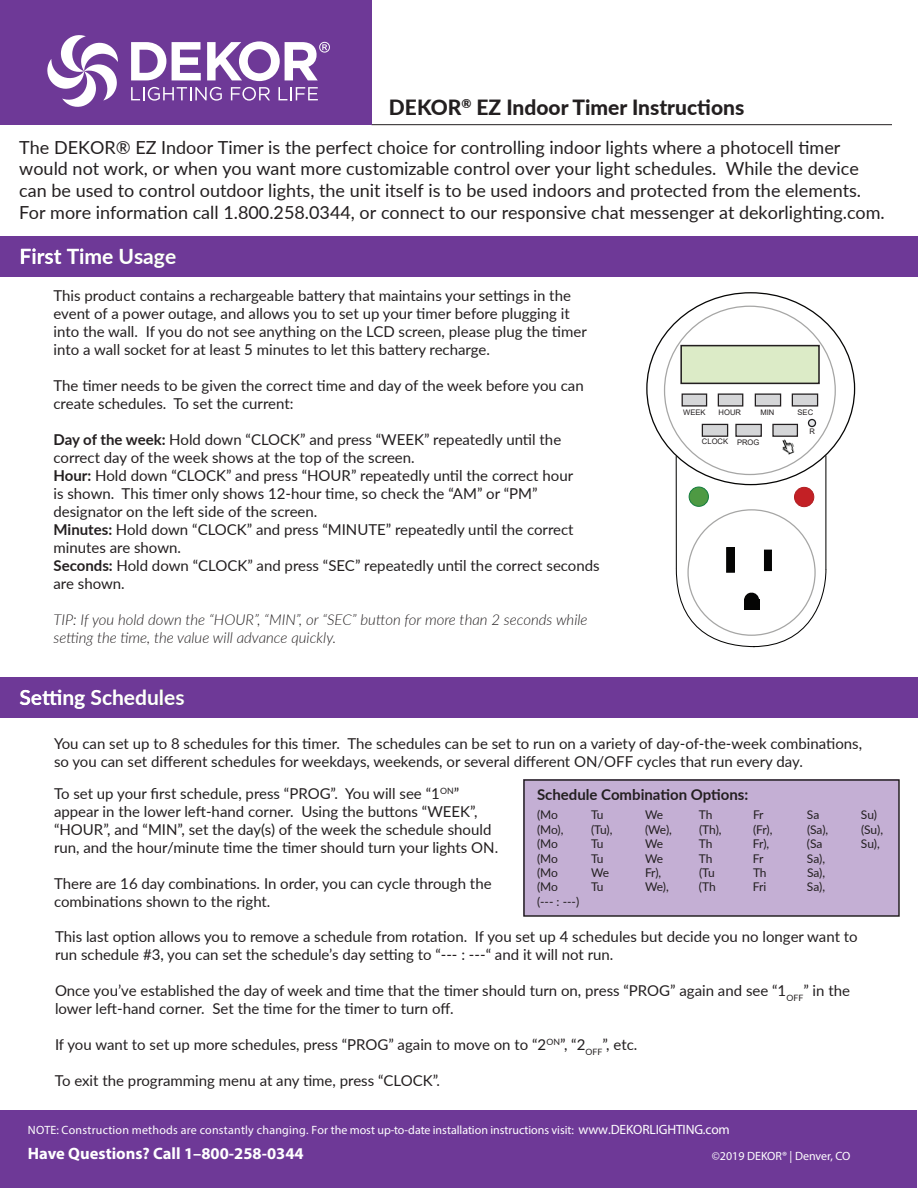
<style>
.page{position:relative;width:918px;height:1188px;background:#fff}
.page>*{position:absolute;margin:0;border:0;box-sizing:border-box;transform-origin:0 0}
.t1{font:800 21px "Lato";color:#231f20}
.t2{font:700 21px "Lato";color:#fff}
.t3{font:18px/21.6px "Lato";color:#231f20}
.t4{font:700 16.5px "Myriad Pro";color:#fff}
.t5{font:15px/18px "Lato";color:#231f20}
.t6{font:italic 300 15px/18px "Lato";color:#231f20}
.t7{font:700 15px "Lato";color:#231f20}
.t8{font:12px "Myriad Pro";letter-spacing:.005em;color:#fff}
.t9{font:12px "Lato";letter-spacing:-.015em;color:#231f20}
.t10{font:7.65px "Arial";color:#231f20}
.s1{font-weight:700}
.s2{font-size:13.5px}
</style>
<div class="page">
<hr style="left:372px;top:124px;width:520px;height:1px;background:#231f20">
<div style="left:0;top:1110px;width:916px;height:78px;background:#6e3997"></div>
<div style="left:0;top:0;width:372px;height:125px;background:#6e3997"></div>
<svg style="left:47px;top:35px;width:71px;height:72px"></svg>
<svg style="left:131px;top:42px;width:35px;height:38px"></svg>
<svg style="left:172px;top:42px;width:29px;height:38px"></svg>
<svg style="left:131px;top:87px;width:91px;height:14px"></svg>
<svg style="left:231px;top:87px;width:39px;height:14px"></svg>
<svg style="left:279px;top:87px;width:39px;height:13px"></svg>
<svg style="left:207px;top:41px;width:123px;height:40px"></svg>
<div style="left:727px;top:548px;width:7px;height:24px;background:#050504"></div>
<div style="left:726px;top:547px;width:9px;height:26px;border:1px solid #050504"></div>
<div style="left:765px;top:550px;width:6px;height:20px;background:#050504"></div>
<div style="left:764px;top:550px;width:8px;height:21px;border:1px solid #050504"></div>
<div style="left:682px;top:394px;width:25px;height:12px;background:#d5d6d8"></div>
<div style="left:682px;top:393px;width:25px;height:14px;border:1px solid #231f20"></div>
<div style="left:718px;top:394px;width:25px;height:12px;background:#d5d6d8"></div>
<div style="left:718px;top:393px;width:25px;height:14px;border:1px solid #231f20"></div>
<div style="left:755px;top:394px;width:26px;height:12px;background:#d5d6d8"></div>
<div style="left:755px;top:393px;width:26px;height:14px;border:1px solid #231f20"></div>
<div style="left:792px;top:394px;width:26px;height:12px;background:#d5d6d8"></div>
<div style="left:792px;top:393px;width:26px;height:14px;border:1px solid #231f20"></div>
<div style="left:702px;top:424px;width:26px;height:12px;background:#d5d6d8"></div>
<div style="left:702px;top:424px;width:26px;height:13px;border:1px solid #231f20"></div>
<div style="left:736px;top:424px;width:25px;height:12px;background:#d5d6d8"></div>
<div style="left:735px;top:424px;width:27px;height:13px;border:1px solid #231f20"></div>
<div style="left:773px;top:424px;width:24px;height:12px;background:#d5d6d8"></div>
<div style="left:772px;top:424px;width:26px;height:13px;border:1px solid #231f20"></div>
<svg style="left:675px;top:568px;width:152px;height:80px"></svg>
<hr style="left:676px;top:456px;width:1px;height:113px;background:#050504">
<hr style="left:825px;top:455px;width:1px;height:115px;background:#050504">
<div style="left:681px;top:346px;width:138px;height:37px;background:#dcebc7"></div>
<div style="left:680px;top:345px;width:140px;height:39px;border:2px solid #231f20"></div>
<div style="left:809px;top:420px;width:7px;height:7px;background:#e6e7e9;border-radius:50%"></div>
<div style="left:808px;top:419px;width:8px;height:8px;border:1px solid #1b1a1c;border-radius:50%"></div>
<img style="left:782px;top:439px;width:13px;height:16px">
<div style="left:689px;top:487px;width:19px;height:19px;background:#4e9a43;border-radius:50%"></div>
<div style="left:689px;top:487px;width:20px;height:20px;border:1px solid #127c3d;border-radius:50%"></div>
<div style="left:795px;top:487px;width:19px;height:20px;background:#c32025;border-radius:50%"></div>
<div style="left:794px;top:487px;width:20px;height:20px;border:1px solid #b11e22;border-radius:50%"></div>
<div style="left:0;top:236px;width:918px;height:40px;background:#6e3997"></div>
<svg style="left:21px;top:248px;width:40px;height:16px"></svg>
<svg style="left:67px;top:248px;width:46px;height:16px"></svg>
<svg style="left:120px;top:249px;width:56px;height:19px"></svg>
<div style="left:0;top:677px;width:918px;height:41px;background:#6e3997"></div>
<svg style="left:20px;top:690px;width:65px;height:19px"></svg>
<svg style="left:91px;top:690px;width:67px;height:15px"></svg>
<hr style="left:160px;top:690px;width:3px;height:15px;background:#fff">
<svg style="left:165px;top:694px;width:19px;height:11px"></svg>
<div style="left:524px;top:780px;width:375px;height:136px;background:#c4afd4"></div>
<div style="left:523px;top:779px;width:377px;height:138px;border:1px solid #231f20"></div>
<h1 class="t1" style="left:389px;top:95px;width:357px">DEKOR<sup>®</sup> EZ Indoor Timer Instructions</h1>
<p class="t3" style="left:19px;top:136px;width:867px">The DEKOR® EZ Indoor Timer is the perfect choice for controlling indoor lights where a photocell timer would not work, or when you want more customizable control over your light schedules. While the device can be used to control outdoor lights, the unit itself is to be used indoors and protected from the elements.<br>For more information call 1.800.258.0344, or connect to our responsive chat messenger at dekorlighting.com.</p>
<h1 class="t2" style="left:19px;top:248px;width:158px">First Time Usage</h1>
<p class="t5" style="left:54px;top:285px;width:535px">This product contains a rechargeable battery that maintains your settings in the event of a power outage, and allows you to set up your timer before plugging it into the wall. If you do not see anything on the LCD screen, please plug the timer into a wall socket for at least 5 minutes to let this battery recharge.</p>
<p class="t5" style="left:54px;top:375px;width:532px">The timer needs to be given the correct time and day of the week before you can create schedules. To set the current:</p>
<p class="t5" style="left:54px;top:429px;width:548px"><span class="s1">Day of the week:</span> Hold down “CLOCK” and press “WEEK” repeatedly until the correct day of the week shows at the top of the screen.<br><span class="s1">Hour:</span> Hold down “CLOCK” and press “HOUR” repeatedly until the correct hour<br>is shown. This timer only shows 12-hour time, so check the “AM” or “PM” designator on the left side of the screen.<br><span class="s1">Minutes:</span> Hold down “CLOCK” and press “MINUTE” repeatedly until the correct minutes are shown.<br><span class="s1">Seconds:</span> Hold down “CLOCK” and press “SEC” repeatedly until the correct seconds are shown.</p>
<p class="t6" style="left:54px;top:610px;width:536px">TIP: If you hold down the “HOUR”, “MIN”, or “SEC” button for more than 2 seconds while setting the time, the value will advance quickly.</p>
<h1 class="t2" style="left:19px;top:682px;width:167px">Setting Schedules</h1>
<p class="t10" style="left:683px;top:407px;width:24px">WEEK</p>
<p class="t10" style="left:719px;top:408px;width:24px">HOUR</p>
<p class="t10" style="left:760px;top:408px;width:15px">MIN</p>
<p class="t10" style="left:797px;top:407px;width:17px">SEC</p>
<p class="t10" style="left:702px;top:437px;width:59px">CLOCK PROG</p>
<p class="t10" style="left:810px;top:427px;width:7px">R</p>
<p class="t5" style="left:54px;top:734px;width:810px">You can set up to 8 schedules for this timer. The schedules can be set to run on a variety of day-of-the-week combinations, so you can set different schedules for weekdays, weekends, or several different ON/OFF cycles that run every day.</p>
<p class="t5" style="left:54px;top:784px;width:446px">To set up your first schedule, press “PROG”. You will see “1<sup>ON</sup>” appear in the lower left-hand corner. Using the buttons “WEEK”, “HOUR”, and “MIN”, set the day(s) of the week the schedule should run, and the hour/minute time the timer should turn your lights ON.</p>
<p class="t5" style="left:54px;top:874px;width:439px">There are 16 day combinations. In order, you can cycle through the combinations shown to the right.</p>
<p class="t7" style="left:537px;top:783px;width:213px">Schedule Combination Options:</p>
<p class="t9" style="left:537px;top:806px;width:22px">(Mo</p>
<p class="t9" style="left:591px;top:806px;width:14px">Tu</p>
<p class="t9" style="left:645px;top:806px;width:20px">We</p>
<p class="t9" style="left:699px;top:806px;width:15px">Th</p>
<p class="t9" style="left:753px;top:810px;width:12px">Fr</p>
<p class="t9" style="left:807px;top:810px;width:14px">Sa</p>
<p class="t9" style="left:861px;top:810px;width:18px">Su)</p>
<p class="t9" style="left:537px;top:821px;width:28px">(Mo),</p>
<p class="t9" style="left:591px;top:821px;width:23px">(Tu),</p>
<p class="t9" style="left:645px;top:821px;width:28px">(We),</p>
<p class="t9" style="left:699px;top:821px;width:24px">(Th),</p>
<p class="t9" style="left:753px;top:821px;width:21px">(Fr),</p>
<p class="t9" style="left:807px;top:821px;width:23px">(Sa),</p>
<p class="t9" style="left:861px;top:821px;width:24px">(Su),</p>
<p class="t9" style="left:537px;top:835px;width:22px">(Mo</p>
<p class="t9" style="left:591px;top:835px;width:14px">Tu</p>
<p class="t9" style="left:645px;top:835px;width:20px">We</p>
<p class="t9" style="left:699px;top:835px;width:15px">Th</p>
<p class="t9" style="left:753px;top:835px;width:18px">Fr),</p>
<p class="t9" style="left:807px;top:835px;width:17px">(Sa</p>
<p class="t9" style="left:861px;top:835px;width:20px">Su),</p>
<p class="t9" style="left:537px;top:850px;width:22px">(Mo</p>
<p class="t9" style="left:591px;top:850px;width:14px">Tu</p>
<p class="t9" style="left:645px;top:850px;width:20px">We</p>
<p class="t9" style="left:699px;top:850px;width:15px">Th</p>
<p class="t9" style="left:753px;top:850px;width:12px">Fr</p>
<p class="t9" style="left:807px;top:850px;width:20px">Sa),</p>
<p class="t9" style="left:537px;top:864px;width:22px">(Mo</p>
<p class="t9" style="left:591px;top:864px;width:20px">We</p>
<p class="t9" style="left:645px;top:864px;width:18px">Fr),</p>
<p class="t9" style="left:699px;top:864px;width:17px">(Tu</p>
<p class="t9" style="left:753px;top:864px;width:15px">Th</p>
<p class="t9" style="left:807px;top:864px;width:20px">Sa),</p>
<p class="t9" style="left:537px;top:878px;width:22px">(Mo</p>
<p class="t9" style="left:591px;top:878px;width:14px">Tu</p>
<p class="t9" style="left:645px;top:878px;width:25px">We),</p>
<p class="t9" style="left:699px;top:878px;width:18px">(Th</p>
<p class="t9" style="left:753px;top:878px;width:15px">Fri</p>
<p class="t9" style="left:807px;top:878px;width:20px">Sa),</p>
<p class="t9" style="left:537px;top:893px;width:44px">(--- : ---)</p>
<p class="t5" style="left:55px;top:927px;width:804px">This last option allows you to remove a schedule from rotation. If you set up 4 schedules but decide you no longer want to run schedule #3, you can set the schedule’s day setting to “--- : ---“ and it will not run.</p>
<p class="t5" style="left:55px;top:981px;width:797px">Once you’ve established the day of week and time that the timer should turn on, press “PROG” again and see “1<sub>OFF</sub>” in the lower left-hand corner. Set the time for the timer to turn off.</p>
<p class="t5" style="left:55px;top:1035px;width:584px">If you want to set up more schedules, press “PROG” again to move on to “2<sup>ON</sup>”, “2<sub>OFF</sub>”, etc.</p>
<p class="t5" style="left:55px;top:1071px;width:387px">To exit the programming menu at any time, press “CLOCK”.</p>
<p class="t8" style="left:28px;top:1125px;width:703px">NOTE: Construction methods are constantly changing. For the most up-to-date installation instructions visit: <span class="s2">www.DEKORLIGHTING.com</span></p>
<p class="t4" style="left:28px;top:1147px;width:277px">Have Questions? Call 1–800-258-0344</p>
<p class="t8" style="left:712px;top:1151px;width:140px">©2019 DEKOR® | Denver, CO</p>
</div>
